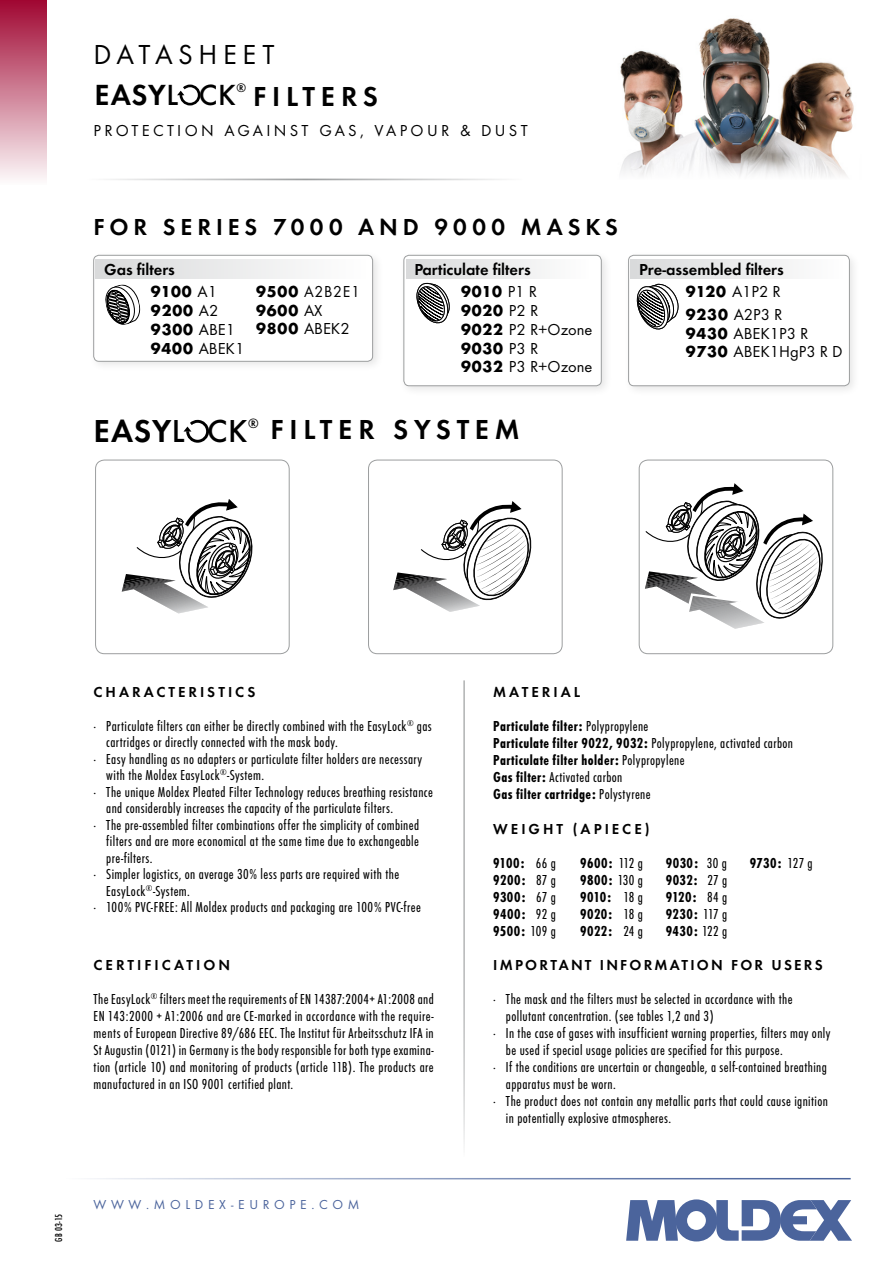
<style>
.page{position:relative;width:893px;height:1263px;background:#fff}
.page>*{position:absolute;margin:0;border:0;box-sizing:border-box;transform-origin:0 0}
.t1{font:33px "Futura TCE Dem";color:#000}
.t2{font:30.15px "Futura TCE Dem";color:#000}
.t3{font:28.5px "Futura TCE Dem";letter-spacing:.2em;color:#000}
.t4{font:28.5px "Futura TCE Boo";letter-spacing:.195em;color:#000}
.t5{font:24px "Futura TCE Dem";letter-spacing:.205em;color:#000}
.t6{font:16.5px/22.5px "Futura TCE Boo";color:#000}
.t7{font:16.5px "Futura TCE Dem";color:#000}
.t8{font:700 16.5px/18.8px "Futura TCE";letter-spacing:.05em;color:#000}
.t9{font:16.5px "Futura TCE Boo";letter-spacing:.2em;color:#000}
.t10{font:16.5px "Futura TCE Boo";color:#000;scale:.95 1}
.t11{font:15px/17px "Futura TCE Boo Con";letter-spacing:.025em;color:#000;text-align:justify}
.t12{font:15px "Futura TCE Bol Con";letter-spacing:.03em;color:#000}
.t13{font:15px "Futura TCE Dem";letter-spacing:.2em;color:#000}
.t14{font:15px "Futura TCE Dem";letter-spacing:.15em;color:#000}
.t15{font:13.5px "Futura TCE Boo";letter-spacing:.345em;color:#4b649c}
.t16{font:500 12.75px "Futura TCE";color:#000}
.t17{font:10.5px "Futura TCE Med Con";color:#000}
.s1{font-family:"Futura TCE";font-weight:500}
.s2{font-family:"Futura TCE Boo";font-weight:400}
.s3{font-family:"Futura TCE";font-weight:700}
.s4{font-family:"Futura TCE Boo Con"}
.s5{font-family:"Futura TCE Bol Con"}
</style>
<div class="page">
<img style="left:620px;top:18px;width:234px;height:135px">
<div style="left:0;top:0;width:47px;height:185px;background:linear-gradient(to bottom,#a00732,#fdfbfc)"></div>
<svg style="left:626px;top:1199px;width:226px;height:42px"></svg>
<hr style="left:62px;top:1178px;width:789px;height:1px;background:#4b649c">
<svg style="left:621px;top:153px;width:226px;height:24px;fill:#f1f1f2"></svg>
<svg style="left:122px;top:499px;width:131px;height:114px"></svg>
<div style="left:95px;top:460px;width:195px;height:194px;border:1px solid #9c9e9f;border-radius:9px"></div>
<svg style="left:393px;top:501px;width:139px;height:111px"></svg>
<div style="left:368px;top:460px;width:195px;height:194px;border:1px solid #9c9e9f;border-radius:9px"></div>
<svg style="left:645px;top:483px;width:178px;height:146px"></svg>
<div style="left:639px;top:460px;width:194px;height:194px;border:1px solid #9c9e9f;border-radius:9px"></div>
<svg style="left:183px;top:419px;width:26px;height:24px"></svg>
<svg style="left:177px;top:84px;width:24px;height:22px"></svg>
<div style="left:398px;top:250px;width:215px;height:147px;background:#000;opacity:.1"></div>
<div style="left:404px;top:255px;width:197px;height:131px;background:#fff;border-radius:5px"></div>
<div style="left:404px;top:255px;width:197px;height:131px;border:1px solid #9c9e9f;border-radius:5px"></div>
<div style="left:406px;top:259px;width:183px;height:20px;background:linear-gradient(to right,#d9dadb,#fefefe)"></div>
<svg style="left:416px;top:282px;width:34px;height:42px"></svg>
<div style="left:623px;top:250px;width:238px;height:147px;background:#000;opacity:.1"></div>
<div style="left:629px;top:255px;width:220px;height:131px;background:#fff;border-radius:5px"></div>
<div style="left:628px;top:255px;width:221px;height:131px;border:1px solid #9c9e9f;border-radius:5px"></div>
<div style="left:631px;top:259px;width:212px;height:20px;background:linear-gradient(to right,#d9dadb,#fefefe)"></div>
<svg style="left:637px;top:283px;width:41px;height:46px"></svg>
<div style="left:88px;top:250px;width:296px;height:122px;background:#000;opacity:.1"></div>
<div style="left:94px;top:255px;width:279px;height:106px;background:#fff;border-radius:5px"></div>
<div style="left:94px;top:255px;width:279px;height:106px;border:1px solid #9c9e9f;border-radius:5px"></div>
<div style="left:96px;top:259px;width:270px;height:20px;background:linear-gradient(to right,#d9dadb,#fefefe)"></div>
<svg style="left:105px;top:284px;width:36px;height:41px"></svg>
<hr style="left:463px;top:680px;width:2px;height:477px;background:#9c9e9f">
<hr style="left:85px;top:179px;width:437px;height:1px;background:#9c9e9f">
<h3 class="t4" style="left:94px;top:37px;width:182px">DATASHEET</h3>
<h3 class="t3" style="left:253px;top:79px;width:126px">FILTERS</h3>
<p class="t9" style="left:94px;top:121px;width:436px">PROTECTION AGAINST GAS, VAPOUR &amp; DUST</p>
<h2 class="t2" style="left:95px;top:77px;width:143px">EASY<span class="s1">L CK</span></h2>
<p class="t16" style="left:236px;top:81px;width:11px">®</p>
<h3 class="t5" style="left:94px;top:212px;width:526px">FOR SERIES 7000 AND 9000 MASKS</h3>
<p class="t7" style="left:104px;top:260px;width:72px">Gas filters</p>
<p class="t8" style="left:151px;top:282px;width:86px">9100 <span class="s2">A1<br></span>9200 <span class="s2">A2<br></span>9300 <span class="s2">ABE1</span></p>
<p class="t6" style="left:151px;top:337px;width:95px"><span class="s3">9400</span> ABEK1</p>
<p class="t10" style="left:256px;top:282px;width:111px"><span class="s3">9500</span> A2B2E1</p>
<p class="t8" style="left:256px;top:300px;width:68px">9600 <span class="s2">AX</span></p>
<p class="t6" style="left:256px;top:318px;width:95px"><span class="s3">9800</span> ABEK2</p>
<p class="t7" style="left:414px;top:260px;width:118px">Particulate filters</p>
<p class="t8" style="left:461px;top:282px;width:79px">9010 <span class="s2">P1 R<br></span>9020 <span class="s2">P2 R</span></p>
<p class="t6" style="left:461px;top:318px;width:133px"><span class="s3">9022</span> P2 R+Ozone</p>
<p class="t8" style="left:461px;top:338px;width:79px">9030 <span class="s2">P3 R</span></p>
<p class="t6" style="left:461px;top:356px;width:133px"><span class="s3">9032</span> P3 R+Ozone</p>
<h1 class="t1" style="left:94px;top:411px;width:156px">EASY<span class="s1">L CK</span></h1>
<h3 class="t3" style="left:248px;top:413px;width:273px"><sup>®</sup> FILTER SYSTEM</h3>
<p class="t7" style="left:639px;top:260px;width:146px">Pre-assembled filters</p>
<p class="t6" style="left:686px;top:281px;width:98px"><span class="s3">9120</span> A1P2 R<br><span class="s3">9230</span> A2P3 R</p>
<p class="t6" style="left:686px;top:324px;width:158px;line-height:18.8px"><span class="s3">9430</span> ABEK1P3 R<br><span class="s3">9730</span> ABEK1HgP3 R D</p>
<p class="t13" style="left:94px;top:683px;width:163px">CHARACTERISTICS</p>
<p class="t11" style="left:94px;top:717px;width:340px">· Particulate filters can either be directly combined with the EasyLock<sup>®</sup> gas</p>
<p class="t11" style="left:106px;top:734px;width:233px">cartridges or directly connected with the mask body.</p>
<p class="t11" style="left:94px;top:750px;width:330px">· Easy handling as no adapters or particulate filter holders are necessary</p>
<p class="t11" style="left:106px;top:767px;width:159px">with the Moldex EasyLock<sup>®</sup>-System.</p>
<p class="t11" style="left:94px;top:783px;width:341px">· The unique Moldex Pleated Filter Technology reduces breathing resistance</p>
<p class="t11" style="left:106px;top:800px;width:288px">and considerably increases the capacity of the particulate filters.</p>
<p class="t11" style="left:94px;top:816px;width:327px">· The pre-assembled filter combinations offer the simplicity of combined</p>
<p class="t11" style="left:106px;top:833px;width:314px">filters and are more economical at the same time due to exchangeable</p>
<p class="t11" style="left:106px;top:849px;width:48px">pre-filters.</p>
<p class="t11" style="left:94px;top:866px;width:307px">· Simpler logistics, on average 30% less parts are required with the</p>
<p class="t11" style="left:106px;top:882px;width:85px">EasyLock<sup>®</sup>-System.</p>
<p class="t11" style="left:94px;top:899px;width:329px">· 100% PVC-FREE: All Moldex products and packaging are 100% PVC-free</p>
<p class="t13" style="left:94px;top:955px;width:138px">CERTIFICATION</p>
<p class="t11" style="left:94px;top:990px;width:342px">The EasyLock<sup>®</sup> filters meet the requirements of EN 14387:2004+ A1:2008 and EN 143:2000 + A1:2006 and are CE-marked in accordance with the require&shy;ments of European Directive 89/686 EEC. The Institut für Arbeitsschutz IFA in St Augustin (0121) in Germany is the body responsible for both type examina&shy;tion (article 10) and monitoring of products (article 11B). The products are manufactured in an ISO 9001 certified plant.</p>
<p class="t17" style="left:53px;top:1242px;width:29px;rotate:-90deg">GB 03-15</p>
<p class="t15" style="left:94px;top:1197px;width:267px">WWW.MOLDEX-EUROPE.COM</p>
<p class="t13" style="left:493px;top:683px;width:88px">MATERIAL</p>
<p class="t12" style="left:493px;top:718px;width:157px">Particulate filter: <span class="s4">Polypropylene</span></p>
<p class="t11" style="left:493px;top:735px;width:301px"><span class="s5">Particulate filter 9022, 9032:</span> Polypropylene, activated carbon</p>
<p class="t12" style="left:493px;top:752px;width:193px">Particulate filter holder: <span class="s4">Polypropylene</span></p>
<p class="t11" style="left:493px;top:769px;width:131px"><span class="s5">Gas filter:</span> Activated carbon</p>
<p class="t12" style="left:493px;top:786px;width:159px">Gas filter cartridge: <span class="s4">Polystyrene</span></p>
<p class="t13" style="left:493px;top:819px;width:158px">WEIGHT (APIECE)</p>
<p class="t12" style="left:493px;top:854px;width:64px">9100: <span class="s4">66 g</span></p>
<p class="t12" style="left:580px;top:854px;width:64px">9600: <span class="s4">112 g</span></p>
<p class="t12" style="left:666px;top:854px;width:63px">9030: <span class="s4">30 g</span></p>
<p class="t12" style="left:750px;top:854px;width:64px">9730: <span class="s4">127 g</span></p>
<p class="t12" style="left:493px;top:871px;width:64px">9200: <span class="s4">87 g</span></p>
<p class="t12" style="left:580px;top:871px;width:64px">9800: <span class="s4">130 g</span></p>
<p class="t12" style="left:666px;top:871px;width:63px">9032: <span class="s4">27 g</span></p>
<p class="t12" style="left:493px;top:888px;width:64px">9300: <span class="s4">67 g</span></p>
<p class="t12" style="left:580px;top:888px;width:64px">9010: <span class="s4">18 g</span></p>
<p class="t12" style="left:666px;top:888px;width:63px">9120: <span class="s4">84 g</span></p>
<p class="t12" style="left:493px;top:905px;width:64px">9400: <span class="s4">92 g</span></p>
<p class="t12" style="left:580px;top:905px;width:64px">9020: <span class="s4">18 g</span></p>
<p class="t12" style="left:666px;top:905px;width:63px">9230: <span class="s4">117 g</span></p>
<p class="t12" style="left:493px;top:922px;width:64px">9500: <span class="s4">109 g</span></p>
<p class="t12" style="left:580px;top:922px;width:64px">9022: <span class="s4">24 g</span></p>
<p class="t12" style="left:666px;top:922px;width:63px">9430: <span class="s4">122 g</span></p>
<p class="t14" style="left:493px;top:955px;width:331px">IMPORTANT INFORMATION FOR USERS</p>
<p class="t11" style="left:493px;top:990px;width:301px">· The mask and the filters must be selected in accordance with the</p>
<p class="t11" style="left:506px;top:1007px;width:209px">pollutant concentration. (see tables 1,2 and 3)</p>
<p class="t11" style="left:493px;top:1024px;width:339px">· In the case of gases with insufficient warning properties, filters may only</p>
<p class="t11" style="left:506px;top:1041px;width:278px">be used if special usage policies are specified for this purpose.</p>
<p class="t11" style="left:493px;top:1058px;width:335px">· If the conditions are uncertain or changeable, a self-contained breathing</p>
<p class="t11" style="left:506px;top:1075px;width:111px">apparatus must be worn.</p>
<p class="t11" style="left:493px;top:1092px;width:336px">· The product does not contain any metallic parts that could cause ignition</p>
<p class="t11" style="left:506px;top:1109px;width:167px">in potentially explosive atmospheres.</p>
</div>
